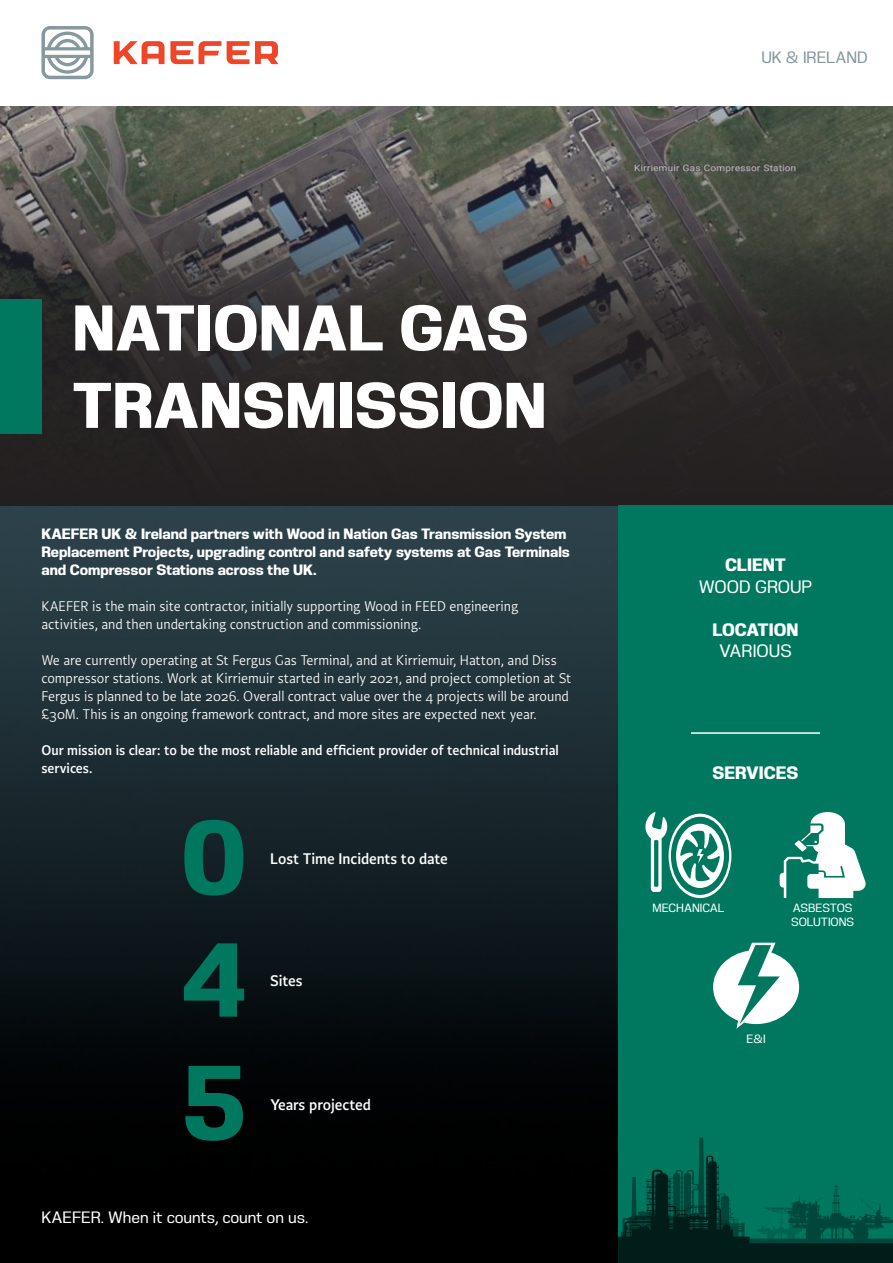
<style>
.page{position:relative;width:893px;height:1263px;background:#fff}
.page>*{position:absolute;margin:0;border:0;box-sizing:border-box;transform-origin:0 0}
.t1{font:800 105px "Kaefer Headline 04";color:#00785f}
.t2{font:800 64.5px "Kaefer Headline 04";color:#fff}
.t3{font:800 18px "Kaefer Headline 04";color:#fff}
.t4{font:600 18px "Kaefer Headline 04";color:#fff}
.t5{font:600 16.5px "Kaefer Copy";color:#fff}
.t6{font:600 16.5px "Kaefer Headline 04";color:#fff}
.t7{font:600 16.5px "Kaefer Headline 04";color:#86979f}
.t8{font:15px/18px "Kaefer Copy";color:#fff}
.t9{font:800 15px/18px "Kaefer Headline 04";color:#fff}
.t10{font:600 15px/18px "Kaefer Copy";color:#fff}
.t11{font:600 12px "Kaefer Headline 04";color:#fff}
</style>
<div class="page">
<img style="left:0;top:505px;width:618px;height:758px">
<img style="left:0;top:106px;width:893px;height:399px">
<div style="left:0;top:300px;width:41px;height:134px;background:#00785f"></div>
<div style="left:618px;top:505px;width:275px;height:758px;background:#00785f"></div>
<svg style="left:713px;top:943px;width:86px;height:86px"></svg>
<svg style="left:780px;top:812px;width:86px;height:86px"></svg>
<svg style="left:645px;top:812px;width:86px;height:86px"></svg>
<hr style="left:691px;top:732px;width:129px;height:2px;background:#fff">
<svg style="left:618px;top:1137px;width:275px;height:126px"></svg>
<svg style="left:114px;top:41px;width:107px;height:23px"></svg>
<svg style="left:227px;top:41px;width:51px;height:23px"></svg>
<svg style="left:41px;top:26px;width:53px;height:53px"></svg>
<p class="t7" style="left:761px;top:48px;width:108px">UK &amp; IRELAND</p>
<p class="t2" style="left:72px;top:292px;width:458px">NATIONAL GAS</p>
<p class="t2" style="left:72px;top:370px;width:476px">TRANSMISSION</p>
<p class="t9" style="left:41px;top:525px;width:530px">KAEFER UK &amp; Ireland partners with Wood in Nation Gas Transmission System<br>Replacement Projects, upgrading control and safety systems at Gas Terminals and Compressor Stations across the UK.</p>
<p class="t8" style="left:41px;top:597px;width:478px">KAEFER is the main site contractor, initially supporting Wood in FEED engineering activities, and then undertaking construction and commissioning.</p>
<p class="t8" style="left:41px;top:651px;width:531px">We are currently operating at St Fergus Gas Terminal, and at Kirriemuir, Hatton, and Diss compressor stations. Work at Kirriemuir started in early 2021, and project completion at St Fergus is planned to be late 2026. Overall contract value over the 4 projects will be around £30M. This is an ongoing framework contract, and more sites are expected next year.</p>
<p class="t10" style="left:41px;top:741px;width:519px">Our mission is clear: to be the most reliable and efficient provider of technical industrial services.</p>
<p class="t1" style="left:180px;top:799px;width:68px">0</p>
<p class="t1" style="left:180px;top:922px;width:68px">4</p>
<p class="t1" style="left:180px;top:1044px;width:68px">5</p>
<p class="t5" style="left:270px;top:849px;width:179px">Lost Time Incidents to date</p>
<p class="t5" style="left:270px;top:972px;width:34px">Sites</p>
<p class="t5" style="left:270px;top:1096px;width:102px">Years projected</p>
<p class="t6" style="left:41px;top:1208px;width:269px">KAEFER. When it counts, count on us.</p>
<p class="t3" style="left:725px;top:555px;width:63px">CLIENT</p>
<p class="t4" style="left:699px;top:576px;width:115px">WOOD GROUP</p>
<p class="t3" style="left:713px;top:619px;width:87px">LOCATION</p>
<p class="t4" style="left:719px;top:641px;width:74px">VARIOUS</p>
<p class="t3" style="left:713px;top:763px;width:87px">SERVICES</p>
<p class="t11" style="left:652px;top:901px;width:73px">MECHANICAL</p>
<p class="t11" style="left:793px;top:901px;width:61px">ASBESTOS</p>
<p class="t11" style="left:791px;top:915px;width:65px">SOLUTIONS</p>
<p class="t11" style="left:747px;top:1031px;width:20px">E&amp;I</p>
</div>
